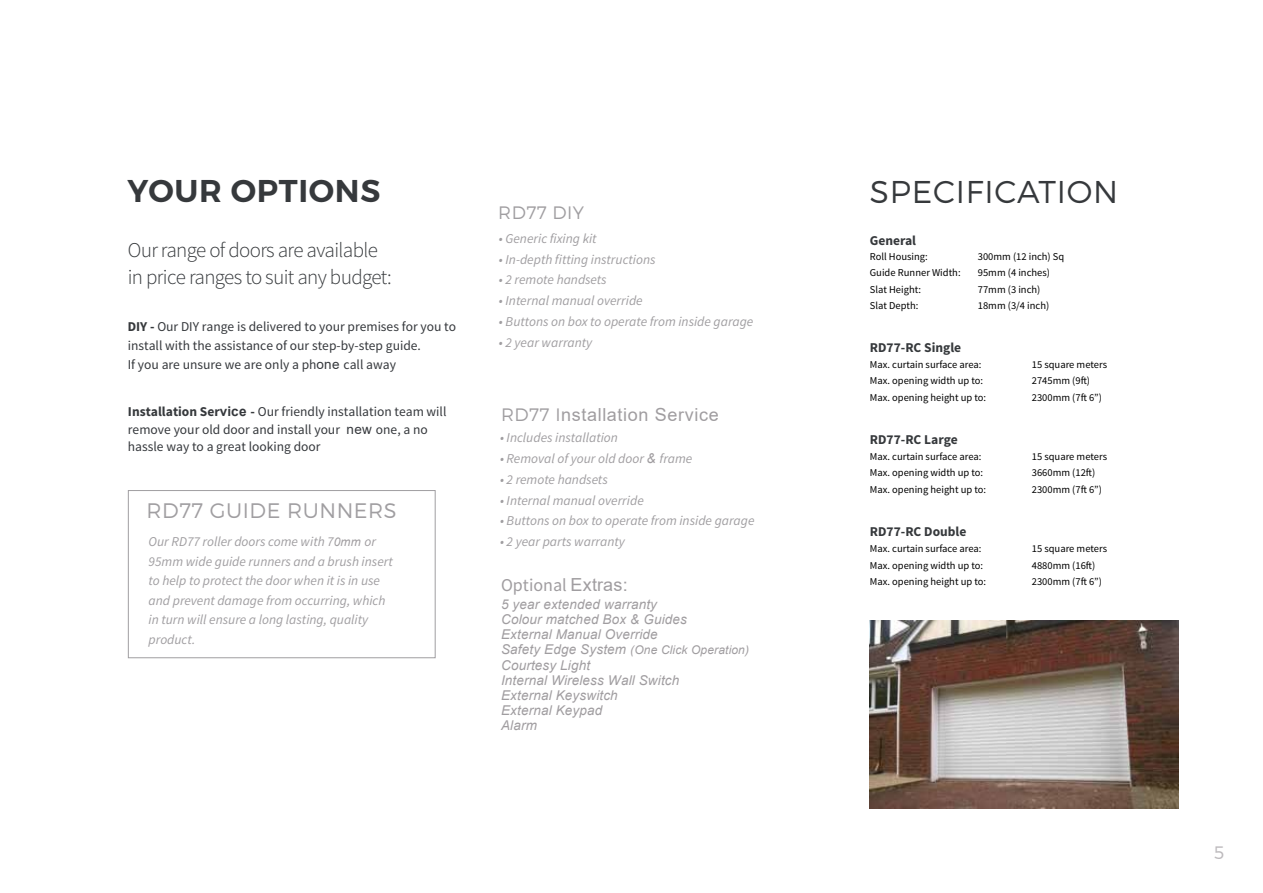
<style>
.page{position:relative;width:1263px;height:893px;background:#fff}
.page>*{position:absolute;margin:0;border:0;box-sizing:border-box;transform-origin:0 0}
.t1{font:300 31.5px "Montserrat";letter-spacing:.025em;color:#36393c}
.t2{font:600 31.5px "Montserrat";letter-spacing:.02em;color:#36393c}
.t3{font:300 21px/27px "Source Sans Pro";letter-spacing:-.03em;color:#36393c}
.t4{font:300 21px "Montserrat";letter-spacing:.025em;color:#a09ea1}
.t5{font:18px "Arial";letter-spacing:.025em;color:#a09da0}
.t6{font:18px "Source Sans Pro";color:#a09da0}
.t7{font:300 18px "Montserrat";letter-spacing:.025em;color:#a09ea1}
.t8{font:300 18px "Montserrat";color:#bdbabd}
.t9{font:italic 13.5px/19.5px "Source Sans Pro";color:#a09ea1}
.t10{font:13.5px/17.5px "Source Sans Pro";color:#35383c}
.t11{font:italic 13.5px/15.3px "Arial";color:#a09da0}
.t12{font:700 13.5px "Source Sans Pro";color:#36393c}
.t13{font:italic 12px "Arial";color:#a09da0}
.t14{font:10.5px "Source Sans Pro";color:#000}
.s1{color:#35383c}
.s2{font-weight:700;color:#36393c}
.s3{font-family:"Arial"}
.s4{font-weight:700}
.s5{font-family:"Arial";font-weight:700}
.s6{color:#36393c}
.s7{color:#a09da0}
.s8{font-family:"Arial";font-size:12px;color:#a09da0}
.s9{font-family:"Montserrat";font-weight:300;color:#a09ea1}
.s10{font-family:"Montserrat";font-weight:300}
.s11{font-family:"Arial";color:#a09da0}
.s12{font-size:13.5px}
</style>
<div class="page">
<div style="left:128px;top:490px;width:308px;height:168px;border:1px solid #a09ea1"></div>
<img style="left:870px;top:621px;width:308px;height:188px">
<h1 class="t2" style="left:128px;top:171px;width:254px">YOUR OPTIONS</h1>
<h2 class="t3" style="left:128px;top:237px;width:266px">Our range of doors are available in <span class="s1">price</span> ranges to suit any budget:</h2>
<p class="t10" style="left:128px;top:318px;width:330px"><span class="s2">DIY -</span> Our DIY range is delivered to your premises for you to</p>
<p class="t10" style="left:128px;top:356px;width:270px">If you are unsure we are only a ph<span class="s3">one</span> call away</p>
<p class="t10" style="left:128px;top:337px;width:295px">install with the assistance of our step-by-step guide.</p>
<p class="t10" style="left:128px;top:403px;width:320px"><span class="s2">Installation</span> <span class="s4">Ser</span><span class="s5">vice</span> <span class="s2">-</span> Our friendly installation team will remove your old door and <span class="s6">install</span> your <span class="s3">new</span> one, a no hassle way to a great looking door</p>
<h2 class="t4" style="left:147px;top:498px;width:252px">RD77 GUIDE RUNNERS</h2>
<p class="t9" style="left:149px;top:532px;width:246px">Our RD77 roller doors come with <span class="s7">7</span><span class="s8">0mm</span> <span class="s7">or </span>95mm wide guide runners and a brush insert to help to protect the door when it is in use and prevent damage from occurring, which in turn will ensure a long lasting, quality product.</p>
<h3 class="t7" style="left:498px;top:201px;width:87px">RD77 DIY</h3>
<p class="t9" style="left:499px;top:229px;width:99px">• Generic fixing kit</p>
<p class="t9" style="left:499px;top:249px;width:158px">• In-depth fitting instructions</p>
<p class="t9" style="left:499px;top:270px;width:109px">• 2 remote handsets</p>
<p class="t9" style="left:499px;top:291px;width:145px">• Internal manual override</p>
<p class="t9" style="left:499px;top:312px;width:256px">• Buttons on box to operate from inside garage</p>
<p class="t9" style="left:499px;top:332px;width:95px">• 2 year warranty</p>
<h3 class="t5" style="left:501px;top:405px;width:219px"><span class="s9">RD77</span> <span class="s10">I</span>nstallation Service</h3>
<p class="t9" style="left:500px;top:428px;width:119px">• Includes installation</p>
<p class="t9" style="left:500px;top:449px;width:194px">• Removal of your old <span class="s7">door</span> <span class="s11">&amp;</span> frame</p>
<p class="t9" style="left:500px;top:470px;width:109px">• 2 remote handsets</p>
<p class="t9" style="left:500px;top:490px;width:145px">• Internal manual override</p>
<p class="t9" style="left:500px;top:511px;width:256px">• Buttons on box to operate from inside garage</p>
<p class="t9" style="left:500px;top:532px;width:126px">• 2 year parts warranty</p>
<h3 class="t6" style="left:501px;top:574px;width:128px">Optional <span class="s3">Extras:</span></h3>
<p class="t11" style="left:501px;top:627px;width:158px">External Manual Override<br>Safety</p>
<p class="t11" style="left:501px;top:672px;width:180px">Internal Wireless Wall Switch<br>External Keyswitch<br>External Keypad<br>Alarm</p>
<p class="t11" style="left:501px;top:597px;width:158px">5 year extended warranty</p>
<p class="t11" style="left:501px;top:612px;width:188px">Colour matched Box &amp; Guides</p>
<p class="t13" style="left:544px;top:644px;width:207px"><span class="s12">Edge System</span> (One Click Operation)</p>
<p class="t11" style="left:501px;top:657px;width:91px">Courtesy Light</p>
<h1 class="t1" style="left:870px;top:173px;width:250px">SPECIFICATION</h1>
<p class="t12" style="left:870px;top:232px;width:48px">General</p>
<p class="t14" style="left:870px;top:250px;width:59px">Roll Housing:</p>
<p class="t14" style="left:978px;top:250px;width:88px">300mm (12 inch) Sq</p>
<p class="t14" style="left:870px;top:266px;width:92px">Guide Runner Width:</p>
<p class="t14" style="left:978px;top:266px;width:74px">95mm (4 inches)</p>
<p class="t14" style="left:870px;top:283px;width:53px">Slat Height:</p>
<p class="t14" style="left:978px;top:283px;width:64px">77mm (3 inch)</p>
<p class="t14" style="left:870px;top:299px;width:50px">Slat Depth:</p>
<p class="t14" style="left:978px;top:299px;width:73px">18mm (3/4 inch)</p>
<p class="t12" style="left:870px;top:339px;width:93px">RD77-RC Single</p>
<p class="t14" style="left:870px;top:358px;width:113px">Max. curtain surface area:</p>
<p class="t14" style="left:1032px;top:358px;width:77px">15 square meters</p>
<p class="t14" style="left:870px;top:374px;width:115px">Max. opening width up to:</p>
<p class="t14" style="left:1032px;top:374px;width:60px">2745mm (9ft)</p>
<p class="t14" style="left:870px;top:391px;width:118px">Max. opening height up to:</p>
<p class="t14" style="left:1032px;top:391px;width:72px">2300mm (7ft 6”)</p>
<p class="t12" style="left:870px;top:431px;width:89px">RD77-RC Large</p>
<p class="t14" style="left:870px;top:450px;width:113px">Max. curtain surface area:</p>
<p class="t14" style="left:1032px;top:450px;width:77px">15 square meters</p>
<p class="t14" style="left:870px;top:466px;width:115px">Max. opening width up to:</p>
<p class="t14" style="left:1032px;top:466px;width:65px">3660mm (12ft)</p>
<p class="t14" style="left:870px;top:483px;width:118px">Max. opening height up to:</p>
<p class="t14" style="left:1032px;top:483px;width:72px">2300mm (7ft 6”)</p>
<p class="t12" style="left:870px;top:523px;width:98px">RD77-RC Double</p>
<p class="t14" style="left:870px;top:542px;width:113px">Max. curtain surface area:</p>
<p class="t14" style="left:1032px;top:542px;width:77px">15 square meters</p>
<p class="t14" style="left:870px;top:559px;width:115px">Max. opening width up to:</p>
<p class="t14" style="left:1032px;top:559px;width:65px">4880mm (16ft)</p>
<p class="t14" style="left:870px;top:575px;width:118px">Max. opening height up to:</p>
<p class="t14" style="left:1032px;top:575px;width:72px">2300mm (7ft 6”)</p>
<h3 class="t8" style="left:1214px;top:842px;width:12px">5</h3>
</div>
